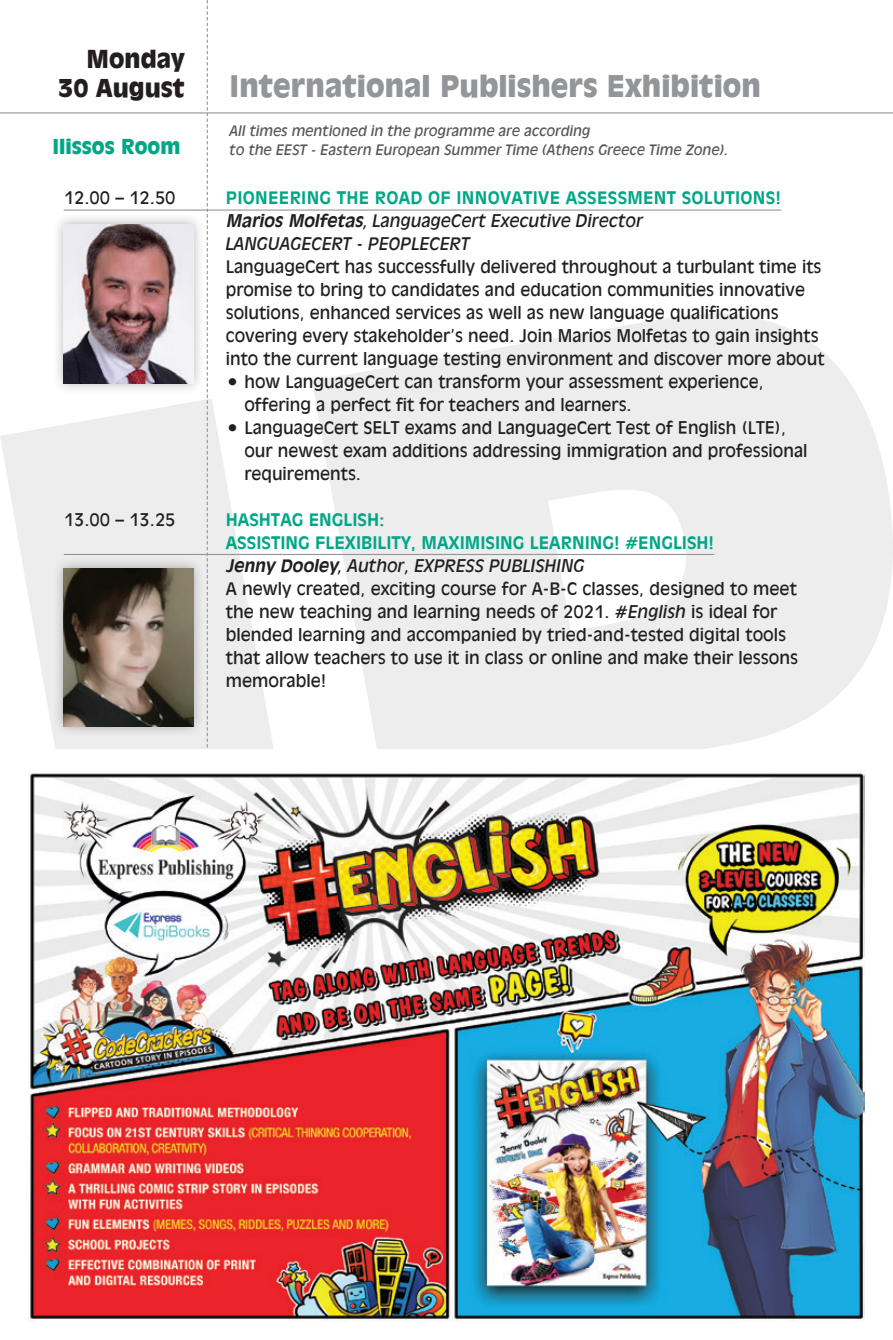
<style>
.page{position:relative;width:893px;height:1340px;background:#fff}
.page>*{position:absolute;margin:0;border:0;box-sizing:border-box;transform-origin:0 0}
.t1{font:900 32.62px "UB Antique Olive";color:#939598}
.t2{font:900 27px/29.2px "UB Antique Olive";color:#231f20;text-align:right}
.t3{font:900 22.5px "UB Antique Olive";color:#00a787}
.t4{font:19.12px/22.9px "UB Antique Olive";color:#231f20}
.t5{font:italic 19.12px/22.9px "UB Antique Olive";color:#231f20}
.t6{font:italic 15.75px/18.9px "UB Antique Olive";color:#57585a}
.s1{font-weight:700;font-style:normal;color:#00a787}
.s2{font-weight:700}
.s3{font-weight:700;color:#00a787}
.s4{font-weight:700;font-style:italic}
.s5{font-style:italic}
</style>
<div class="page">
<svg style="left:0;top:399px;width:273px;height:350px;fill:#ededee"></svg>
<svg style="left:312px;top:314px;width:581px;height:435px;fill:#ededee"></svg>
<hr style="left:0;top:112px;width:893px;height:1px;background:#939598">
<svg style="left:207px;top:0;width:1px;height:749px"></svg>
<hr style="left:64px;top:209px;width:717px;height:2px;background:#939598">
<hr style="left:64px;top:554px;width:650px;height:1px;background:#939598">
<img style="left:28px;top:771px;width:837px;height:550px">
<div style="left:51px;top:212px;width:154px;height:183px;background:#231f20;opacity:.35"></div>
<img style="left:64px;top:224px;width:129px;height:159px">
<div style="left:51px;top:556px;width:154px;height:182px;background:#231f20;opacity:.35"></div>
<img style="left:64px;top:568px;width:129px;height:158px">
<h2 class="t2" style="left:58px;top:44px;width:128px">Monday<br>30 August</h2>
<p class="t3" style="left:52px;top:134px;width:130px">Ilissos Room</p>
<h1 class="t1" style="left:230px;top:68px;width:533px">International Publishers Exhibition</h1>
<p class="t6" style="left:230px;top:122px;width:500px">All times mentioned in the programme are according<br>to the EEST - Eastern European Summer Time (Athens Greece Time Zone).</p>
<p class="t4" style="left:64px;top:187px;width:113px">12.00 – 12.50</p>
<p class="t5" style="left:226px;top:187px;width:557px"><span class="s1">PIONEERING THE ROAD OF INNOVATIVE ASSESSMENT SOLUTIONS!<br></span><span class="s2">Marios Molfetas</span>, LanguageCert Executive Director<br>LANGUAGECERT - PEOPLECERT</p>
<p class="t4" style="left:226px;top:255px;width:600px">LanguageCert has successfully delivered throughout a turbulant time its promise to bring to candidates and education communities innovative solutions, enhanced services as well as new language qualifications covering every stakeholder’s need. Join Marios Molfetas to gain insights into the current language testing environment and discover more about</p>
<p class="t4" style="left:244px;top:370px;width:521px;text-indent:-19px">• how LanguageCert can transform your assessment experience, offering a perfect fit for teachers and learners.</p>
<p class="t4" style="left:244px;top:416px;width:565px;text-indent:-19px">• LanguageCert SELT exams and LanguageCert Test of English (LTE), our newest exam additions addressing immigration and professional requirements.</p>
<p class="t4" style="left:64px;top:508px;width:113px">13.00 – 13.25</p>
<p class="t4" style="left:226px;top:508px;width:574px"><span class="s3">HASHTAG ENGLISH:<br>ASSISTING FLEXIBILITY, MAXIMISING LEARNING! #ENGLISH!<br></span><span class="s4">Jenny Dooley</span><span class="s5">, Author, EXPRESS PUBLISHING<br></span>A newly created, exciting course for A-B-C classes, designed to meet the new teaching and learning needs of 2021. <span class="s5">#English</span> is ideal for blended learning and accompanied by tried-and-tested digital tools that allow teachers to use it in class or online and make their lessons memorable!</p>
</div>
